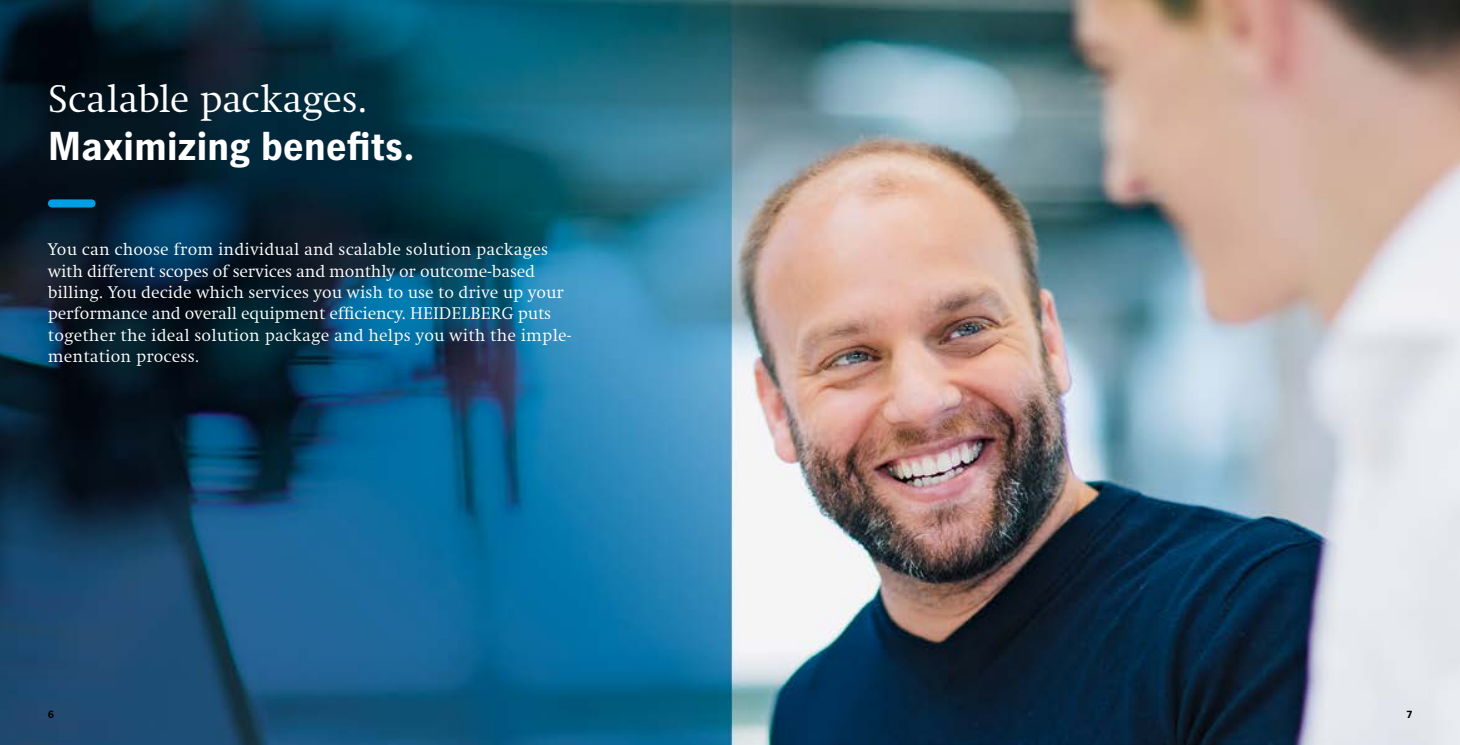
<style>
.page{position:relative;width:1460px;height:745px;background:#fff}
.page>*{position:absolute;margin:0;border:0;box-sizing:border-box;transform-origin:0 0}
.t1{font:700 40px "Heidelberg Gothic Ml";letter-spacing:-.005em;color:#fff}
.t2{font:40px "Heidelberg Antiqua ML";letter-spacing:-.015em;color:#fff}
.t3{font:17.5px/21.2px "Heidelberg Antiqua ML";color:#fff}
.t4{font:700 10.62px "Heidelberg Gothic Ml";color:#000}
</style>
<div class="page">
<img style="left:0;top:0;width:1460px;height:744px">
<div style="left:52px;top:199px;width:40px;height:8px;background:#009fe3"></div>
<h1 class="t2" style="left:48px;top:76px;width:322px">Scalable packages.</h1>
<h1 class="t1" style="left:48px;top:123px;width:368px">Maximizing benefits.</h1>
<p class="t3" style="left:48px;top:239px;width:525px">You can choose from individual and scalable solution packages with different scopes of services and monthly or outcome-based billing. You decide which services you wish to use to drive up your performance and overall equipment efficiency. HEIDELBERG puts together the ideal solution package and helps you with the imple&shy;mentation process.</p>
<p class="t4" style="left:48px;top:708px;width:8px">6</p>
<p class="t4" style="left:1407px;top:708px;width:7px">7</p>
</div>
